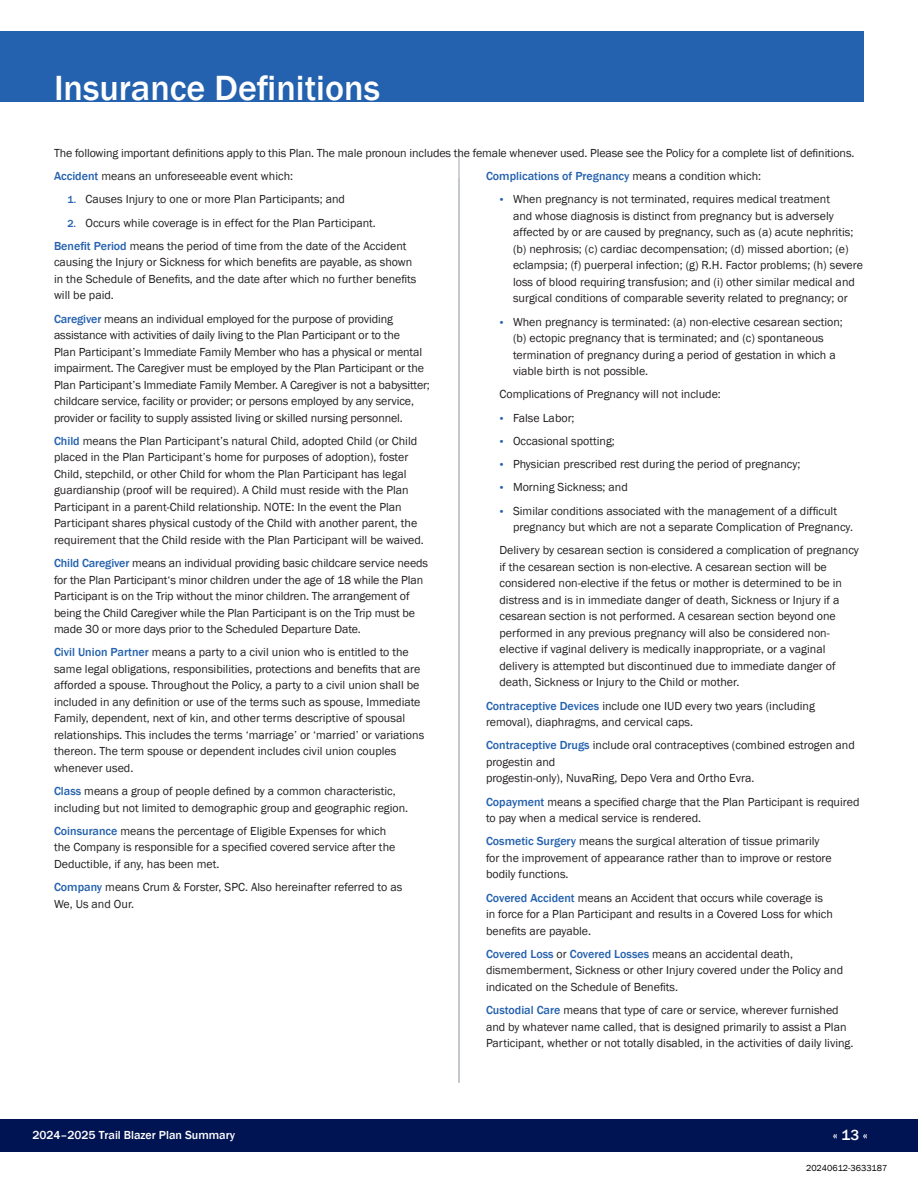
<style>
.page{position:relative;width:918px;height:1188px;background:#fff}
.page>*{position:absolute;margin:0;border:0;box-sizing:border-box;transform-origin:0 0}
.Headline_TOC{font:500 36px "Franklin Gothic";color:#fff}
.t1{font:500 15px "Franklin Gothic";color:#fff}
.Body_Definitions{font:12px/16.5px "Franklin Gothic";color:#231f20}
.Body_Definitions-2{font:500 12px "Franklin Gothic";color:#2461ae}
.Body{font:500 12px "Franklin Gothic";color:#fff}
.t2{font:9px "Franklin Gothic";color:#000}
.s1{font-weight:500;color:#2461ae}
.s2{font-weight:500;font-size:10.5px;color:#2461ae}
.s3{font-weight:400;color:#231f20}
</style>
<div class="page">
<div style="left:0;top:1119px;width:918px;height:33px;background:#001353"></div>
<hr style="left:458px;top:152px;width:2px;height:931px;background:#c0c5ca">
<div style="left:0;top:31px;width:864px;height:71px;background:#2461ae"></div>
<p class="Headline_TOC" style="left:54px;top:66px;width:328px">Insurance Definitions</p>
<p class="Body_Definitions" style="left:54px;top:145px;width:802px">The following important definitions apply to this Plan. The male pronoun includes the female whenever used. Please see the Policy for a complete list of definitions.</p>
<p class="Body_Definitions" style="left:54px;top:168px;width:241px"><span class="s1">Accident</span> means an unforeseeable event which:</p>
<p class="Body_Definitions" style="left:68px;top:191px;width:279px"><span class="s2">1.</span> Causes Injury to one or more Plan Participants; and</p>
<p class="Body_Definitions" style="left:68px;top:215px;width:310px"><span class="s2">2.</span> Occurs while coverage is in effect for the Plan Participant.</p>
<p class="Body_Definitions" style="left:54px;top:238px;width:364px"><span class="s1">Benefit Period</span> means the period of time from the date of the Accident causing the Injury or Sickness for which benefits are payable, as shown in the Schedule of Benefits, and the date after which no further benefits will be paid.</p>
<p class="Body_Definitions" style="left:54px;top:311px;width:377px"><span class="s1">Caregiver</span> means an individual employed for the purpose of providing assistance with activities of daily living to the Plan Participant or to the<br>Plan Participant’s Immediate Family Member who has a physical or mental impairment. The Caregiver must be employed by the Plan Participant or the Plan Participant’s Immediate Family Member. A Caregiver is not a babysitter; childcare service, facility or provider; or persons employed by any service, provider or facility to supply assisted living or skilled nursing personnel.</p>
<p class="Body_Definitions" style="left:54px;top:433px;width:371px"><span class="s1">Child</span> means the Plan Participant’s natural Child, adopted Child (or Child placed in the Plan Participant’s home for purposes of adoption), foster Child, stepchild, or other Child for whom the Plan Participant has legal guardianship (proof will be required). A Child must reside with the Plan Participant in a parent-Child relationship. NOTE: In the event the Plan Participant shares physical custody of the Child with another parent, the requirement that the Child reside with the Plan Participant will be waived.</p>
<p class="Body_Definitions" style="left:54px;top:555px;width:376px"><span class="s1">Child Caregiver</span> means an individual providing basic childcare service needs for the Plan Participant‘s minor children under the age of 18 while the Plan Participant is on the Trip without the minor children. The arrangement of being the Child Caregiver while the Plan Participant is on the Trip must be made 30 or more days prior to the Scheduled Departure Date.</p>
<p class="Body_Definitions" style="left:54px;top:644px;width:372px"><span class="s1">Civil Union Partner</span> means a party to a civil union who is entitled to the same legal obligations, responsibilities, protections and benefits that are afforded a spouse. Throughout the Policy, a party to a civil union shall be included in any definition or use of the terms such as spouse, Immediate Family, dependent, next of kin, and other terms descriptive of spousal relationships. This includes the terms ‘marriage’ or ‘married’ or variations thereon. The term spouse or dependent includes civil union couples whenever used.</p>
<p class="Body_Definitions" style="left:54px;top:783px;width:356px"><span class="s1">Class</span> means a group of people defined by a common characteristic, including but not limited to demographic group and geographic region.</p>
<p class="Body_Definitions" style="left:54px;top:823px;width:343px"><span class="s1">Coinsurance</span> means the percentage of Eligible Expenses for which the Company is responsible for a specified covered service after the<br>Deductible, if any, has been met.</p>
<p class="Body_Definitions" style="left:54px;top:879px;width:350px"><span class="s1">Company</span> means Crum &amp; Forster, SPC. Also hereinafter referred to as<br>We, Us and Our.</p>
<p class="Body_Definitions-2" style="left:486px;top:169px;width:277px">Complications of Pregnancy <span class="s3">means a condition which:</span></p>
<p class="Body_Definitions" style="left:513px;top:191px;width:352px;text-indent:-15px"><span class="s2">•</span> When pregnancy is not terminated, requires medical treatment<br>and whose diagnosis is distinct from pregnancy but is adversely affected by or are caused by pregnancy, such as (a) acute nephritis; (b) nephrosis; (c) cardiac decompensation; (d) missed abortion; (e) eclampsia; (f) puerperal infection; (g) R.H. Factor problems; (h) severe loss of blood requiring transfusion; and (i) other similar medical and surgical conditions of comparable severity related to pregnancy; or</p>
<p class="Body_Definitions" style="left:513px;top:314px;width:331px;text-indent:-15px"><span class="s2">•</span> When pregnancy is terminated: (a) non-elective cesarean section; (b) ectopic pregnancy that is terminated; and (c) spontaneous termination of pregnancy during a period of gestation in which a viable birth is not possible.</p>
<p class="Body_Definitions" style="left:500px;top:386px;width:223px">Complications of Pregnancy will not include:</p>
<p class="Body_Definitions" style="left:498px;top:410px;width:78px"><span class="s2">•</span> False Labor;</p>
<p class="Body_Definitions" style="left:498px;top:433px;width:118px"><span class="s2">•</span> Occasional spotting;</p>
<p class="Body_Definitions" style="left:498px;top:456px;width:304px"><span class="s2">•</span> Physician prescribed rest during the period of pregnancy;</p>
<p class="Body_Definitions" style="left:498px;top:479px;width:131px"><span class="s2">•</span> Morning Sickness; and</p>
<p class="Body_Definitions" style="left:513px;top:503px;width:342px;text-indent:-15px"><span class="s2">•</span> Similar conditions associated with the management of a difficult pregnancy but which are not a separate Complication of Pregnancy.</p>
<p class="Body_Definitions" style="left:500px;top:542px;width:361px">Delivery by cesarean section is considered a complication of pregnancy if the cesarean section is non-elective. A cesarean section will be considered non-elective if the fetus or mother is determined to be in distress and is in immediate danger of death, Sickness or Injury if a cesarean section is not performed. A cesarean section beyond one performed in any previous pregnancy will also be considered non&shy;elective if vaginal delivery is medically inappropriate, or a vaginal delivery is attempted but discontinued due to immediate danger of death, Sickness or Injury to the Child or mother.</p>
<p class="Body_Definitions" style="left:486px;top:698px;width:330px"><span class="s1">Contraceptive Devices</span> include one IUD every two years (including removal), diaphragms, and cervical caps.</p>
<p class="Body_Definitions" style="left:486px;top:737px;width:370px"><span class="s1">Contraceptive Drugs</span> include oral contraceptives (combined estrogen and progestin and<br>progestin-only), NuvaRing, Depo Vera and Ortho Evra.</p>
<p class="Body_Definitions" style="left:486px;top:794px;width:375px"><span class="s1">Copayment</span> means a specified charge that the Plan Participant is required to pay when a medical service is rendered.</p>
<p class="Body_Definitions" style="left:486px;top:833px;width:347px"><span class="s1">Cosmetic Surgery</span> means the surgical alteration of tissue primarily for the improvement of appearance rather than to improve or restore bodily functions.</p>
<p class="Body_Definitions" style="left:486px;top:890px;width:349px"><span class="s1">Covered Accident</span> means an Accident that occurs while coverage is in force for a Plan Participant and results in a Covered Loss for which benefits are payable.</p>
<p class="Body_Definitions" style="left:486px;top:946px;width:359px"><span class="s1">Covered Loss</span> or <span class="s1">Covered Losses</span> means an accidental death, dismemberment, Sickness or other Injury covered under the Policy and indicated on the Schedule of Benefits.</p>
<p class="Body_Definitions" style="left:486px;top:1002px;width:369px"><span class="s1">Custodial Care</span> means that type of care or service, wherever furnished and by whatever name called, that is designed primarily to assist a Plan<br>Participant, whether or not totally disabled, in the activities of daily living.</p>
<p class="Body" style="left:32px;top:1127px;width:204px">2024–2025 Trail Blazer Plan Summary</p>
<p class="t1" style="left:833px;top:1125px;width:37px">« 13 «</p>
<p class="t2" style="left:806px;top:1163px;width:83px">20240612-3633187</p>
</div>
